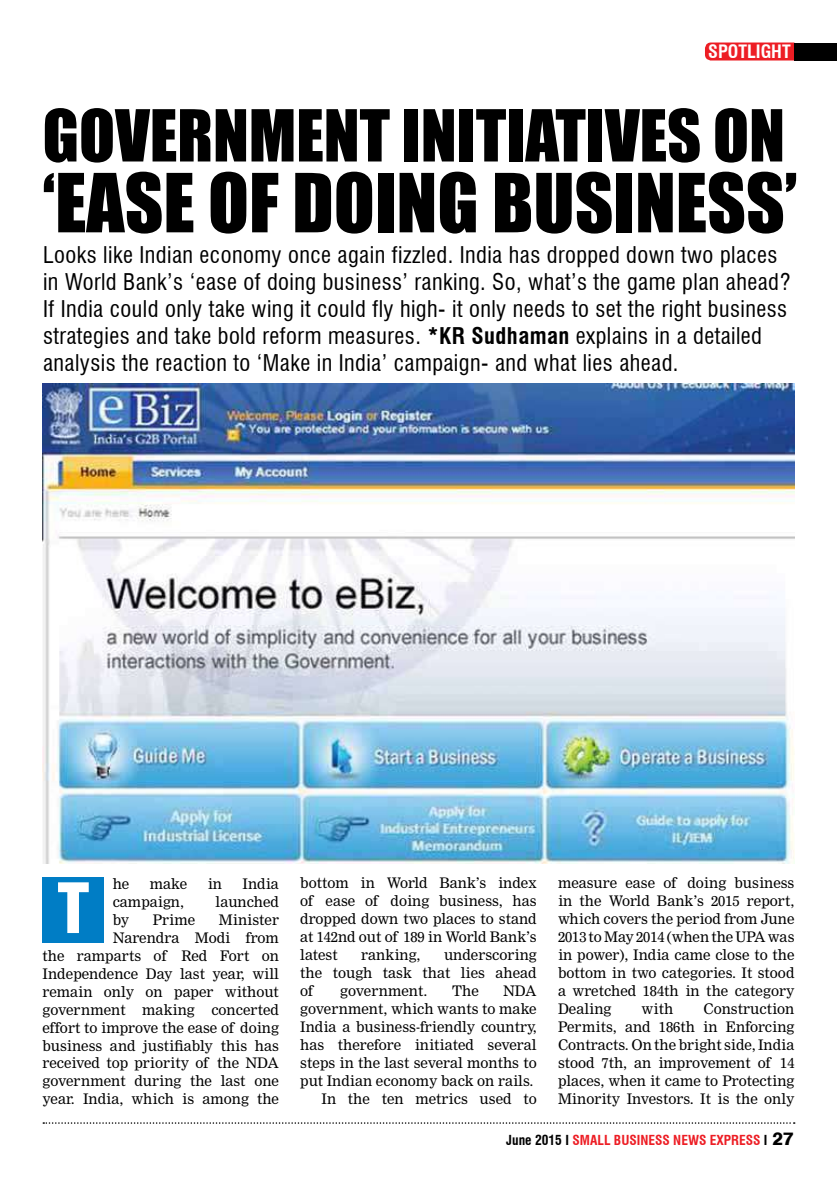
<style>
.page{position:relative;width:837px;height:1188px;background:#fff}
.page>*{position:absolute;margin:0;border:0;box-sizing:border-box;transform-origin:0 0}
.t1{font:75.15px "Impact";color:#000}
.t2{font:900 condensed 67.5px "Swiss 721 BT";color:#fff}
.t3{font:66.15px "Impact";color:#000}
.t4{font:condensed 22.5px/27px "Swiss 721 BT";letter-spacing:.02em;color:#000}
.t5{font:700 condensed 18px "Swiss 721 BT";color:#fff}
.t6{font:14.25px/18px "Nimrod";color:#000;text-align:justify}
.t7{font:700 condensed 13.5px "Swiss 721 BT";color:#ed1d24}
.s1{font-weight:700}
.s2{color:#000}
.s3{font-weight:800;font-stretch:normal;font-size:18px;color:#000}
</style>
<div class="page">
<svg style="left:43px;top:1122px;width:752px;height:2px"></svg>
<div style="left:705px;top:43px;width:89px;height:18px;background:#ed1d24"></div>
<div style="left:794px;top:43px;width:43px;height:18px;background:#000"></div>
<div style="left:43px;top:877px;width:61px;height:66px;background:#007dc5"></div>
<img style="left:43px;top:384px;width:751px;height:480px">
<p class="t5" style="left:708px;top:41px;width:84px">SPOTLIGHT</p>
<h3 class="t3" style="left:43px;top:84px;width:744px">GOVERNMENT INITIATIVES ON</h3>
<h1 class="t1" style="left:43px;top:145px;width:756px">‘EASE OF DOING BUSINESS’</h1>
<p class="t4" style="left:43px;top:241px;width:749px">Looks like Indian economy once again fizzled. India has dropped down two places in World Bank’s ‘ease of doing business’ ranking. So, what’s the game plan ahead?<br>If India could only take wing it could fly high- it only needs to set the right business strategies and take bold reform measures. <span class="s1">*KR SUDHAMAN</span> explains in a detailed analysis the reaction to ‘Make in India’ campaign- and what lies ahead.</p>
<p class="t6" style="left:113px;top:874px;width:18px">he</p>
<p class="t6" style="left:150px;top:874px;width:39px">make</p>
<p class="t6" style="left:208px;top:874px;width:16px">in</p>
<p class="t6" style="left:243px;top:874px;width:38px">India</p>
<p class="t6" style="left:113px;top:892px;width:73px">campaign,</p>
<p class="t6" style="left:216px;top:892px;width:65px">launched</p>
<p class="t6" style="left:113px;top:910px;width:18px">by</p>
<p class="t6" style="left:153px;top:910px;width:44px">Prime</p>
<h2 class="t2" style="left:57px;top:868px;width:34px">T</h2>
<p class="t6" style="left:43px;top:910px;width:238px;text-align:right">Minister<br>Narendra Modi from<br>the ramparts of Red Fort on<br>Independence Day last year, will remain only on paper without government making concerted effort to improve the ease of doing business and justifiably this has received top priority of the NDA government during the last one year. India, which is among the</p>
<p class="t6" style="left:300px;top:874px;width:238px">bottom in World Bank’s index of ease of doing business, has dropped down two places to stand at 142nd out of 189 in World Bank’s latest</p>
<p class="t6" style="left:300px;top:946px;width:238px;text-indent:144px">underscoring the tough task that lies ahead of</p>
<p class="t6" style="left:361px;top:946px;width:61px">ranking,</p>
<p class="t6" style="left:340px;top:982px;width:89px">government.</p>
<p class="t6" style="left:452px;top:982px;width:28px">The</p>
<p class="t6" style="left:300px;top:982px;width:238px;text-align:right">NDA<br>government, which wants to make<br>India a business-friendly country, has therefore initiated several steps in the last several months to put Indian economy back on rails.<br>In the ten metrics used to</p>
<p class="t6" style="left:558px;top:874px;width:238px">measure ease of doing business in the World Bank’s 2015 report, which covers the period from June 2013 to May 2014 (when the UPA was in power), India came close to the bottom in two categories. It stood a wretched 184th in the category Dealing</p>
<p class="t6" style="left:558px;top:1000px;width:238px;text-indent:145px">Construction Permits, and 186th in Enforcing Contracts. On the bright side, India stood 7th, an improvement of 14 places, when it came to Protecting Minority Investors. It is the only</p>
<p class="t6" style="left:642px;top:1000px;width:33px">with</p>
<p class="t7" style="left:506px;top:1132px;width:289px"><span class="s2">JUNE 2015 I</span> SMALL BUSI NESS NEWS EXPRESS <span class="s2">I</span> <span class="s3">27</span></p>
</div>
